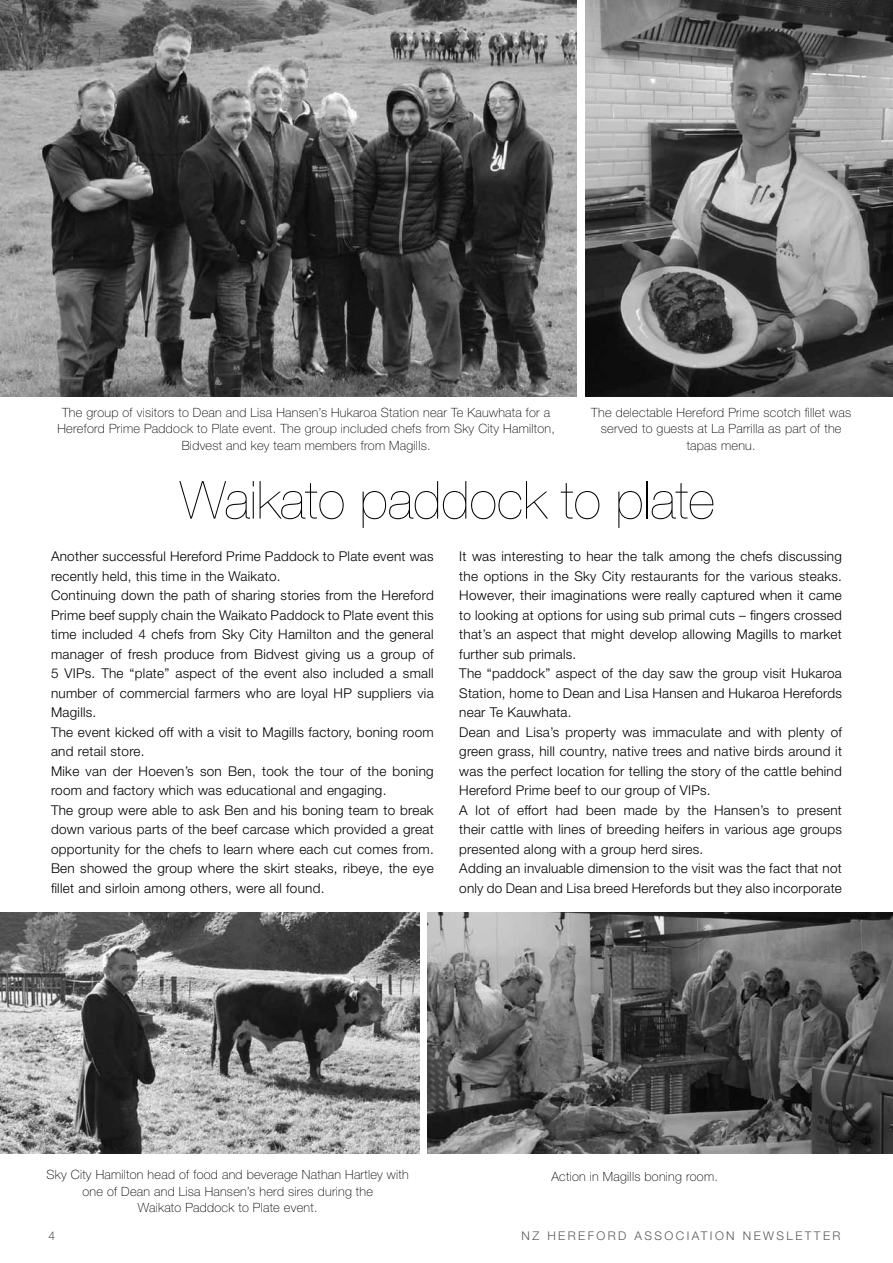
<style>
.page{position:relative;width:893px;height:1263px;background:#fff}
.page>*{position:absolute;margin:0;border:0;box-sizing:border-box;transform-origin:0 0}
.t1{font:200 52.5px "Helvetica Neue LT Std";color:#000}
.t2{font:300 13.5px/19.5px "Helvetica Neue LT Std";letter-spacing:.02em;color:#000}
.t3{font:100 12.75px/16.5px "Helvetica Neue LT Std";letter-spacing:.02em;color:#000;text-align:center}
.t4{font:300 12px "Helvetica Neue LT Std";letter-spacing:.2em;color:#58595b}
</style>
<div class="page">
<img style="left:427px;top:912px;width:466px;height:241px">
<img style="left:0;top:0;width:577px;height:396px">
<img style="left:585px;top:0;width:308px;height:396px">
<img style="left:0;top:912px;width:419px;height:241px">
<p class="t3" style="left:57px;top:404px;width:499px">The group of visitors to Dean and Lisa Hansen’s Hukaroa Station near Te Kauwhata for a<br>Hereford Prime Paddock to Plate event. The group included chefs from Sky City Hamilton,<br>Bidvest and key team members from Magills.</p>
<p class="t3" style="left:591px;top:404px;width:261px">The delectable Hereford Prime scotch fillet was served to guests at La Parrilla as part of the tapas menu.</p>
<h1 class="t1" style="left:180px;top:470px;width:536px">Waikato paddock to plate</h1>
<p class="t2" style="left:459px;top:546px;width:384px">It was interesting to hear the talk among the chefs discussing the options in the Sky City restaurants for the various steaks.<br>However, their imaginations were really captured when it came to looking at options for using sub primal cuts – fingers crossed that’s an aspect that might develop allowing Magills to market further sub primals.<br>The “paddock” aspect of the day saw the group visit Hukaroa Station, home to Dean and Lisa Hansen and Hukaroa Herefords near Te Kauwhata.<br>Dean and Lisa’s property was immaculate and with plenty of green grass, hill country, native trees and native birds around it was the perfect location for telling the story of the cattle behind Hereford Prime beef to our group of VIPs.<br>A lot of effort had been made by the Hansen’s to present their cattle with lines of breeding heifers in various age groups presented along with a group herd sires.<br>Adding an invaluable dimension to the visit was the fact that not only do Dean and Lisa breed Herefords but they also incorporate</p>
<p class="t2" style="left:51px;top:546px;width:384px">Another successful Hereford Prime Paddock to Plate event was recently held, this time in the Waikato.<br>Continuing down the path of sharing stories from the Hereford Prime beef supply chain the Waikato Paddock to Plate event this time included 4 chefs from Sky City Hamilton and the general manager of fresh produce from Bidvest giving us a group of 5 VIPs. The “plate” aspect of the event also included a small number of commercial farmers who are loyal HP suppliers via Magills.<br>The event kicked off with a visit to Magills factory, boning room and retail store.<br>Mike van der Hoeven’s son Ben, took the tour of the boning room and factory which was educational and engaging.<br>The group were able to ask Ben and his boning team to break down various parts of the beef carcase which provided a great opportunity for the chefs to learn where each cut comes from.<br>Ben showed the group where the skirt steaks, ribeye, the eye fillet and sirloin among others, were all found.</p>
<p class="t3" style="left:47px;top:1166px;width:364px">Sky City Hamilton head of food and beverage Nathan Hartley with one of Dean and Lisa Hansen’s herd sires during the<br>Waikato Paddock to Plate event.</p>
<p class="t3" style="left:551px;top:1168px;width:168px">Action in Magills boning room.</p>
<p class="t4" style="left:48px;top:1229px;width:8px">4</p>
<p class="t4" style="left:522px;top:1229px;width:48px">NZ HEREFOR</p>
<p class="t4" style="left:618px;top:1229px;width:37px">D ASSO</p>
<p class="t4" style="left:676px;top:1229px;width:89px">CIATION NEWSLE</p>
<p class="t4" style="left:805px;top:1229px;width:28px">TTER</p>
</div>
